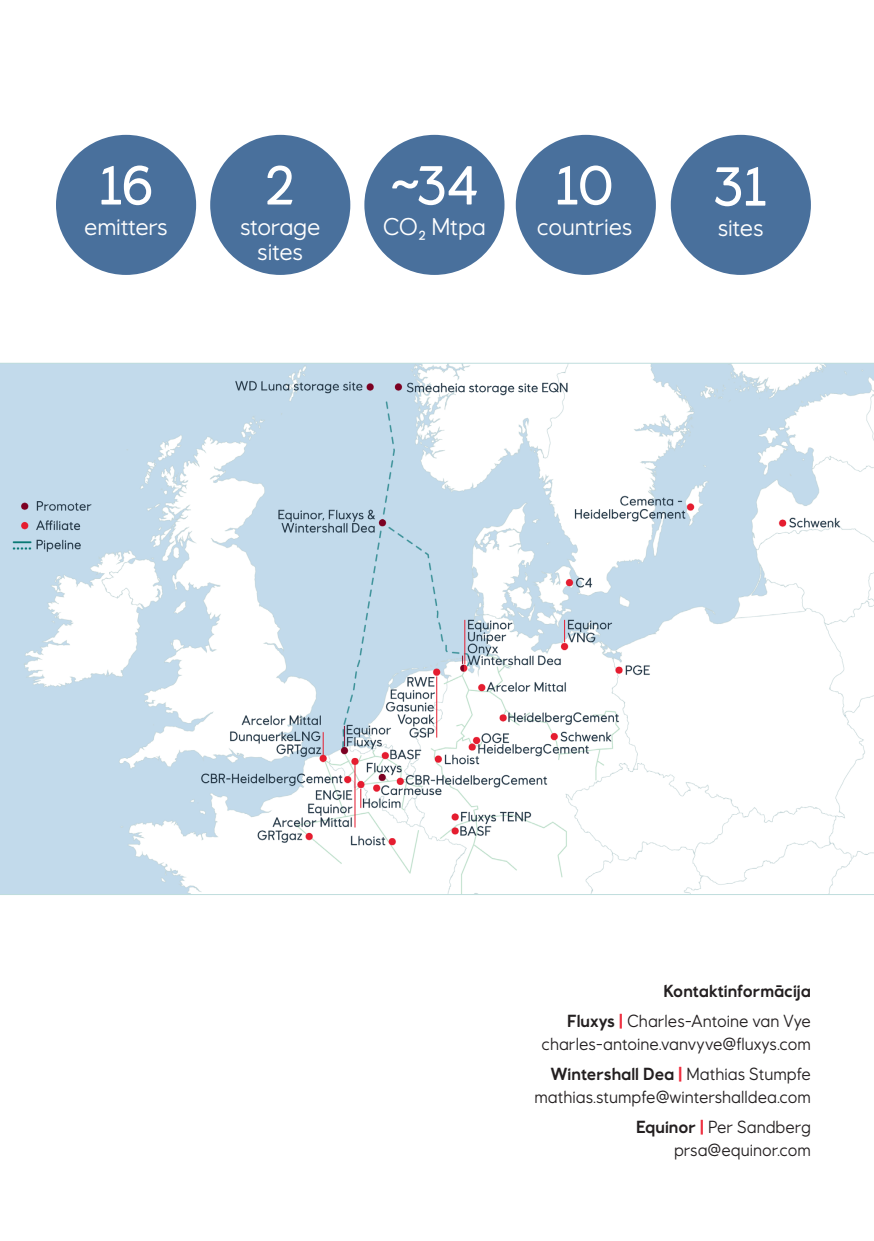
<style>
.page{position:relative;width:874px;height:1241px;background:#fff}
.page>*{position:absolute;margin:0;border:0;box-sizing:border-box;transform-origin:0 0}
.t1{font:500 54.77px "Equinor";letter-spacing:-.025em;color:#fff}
.t2{font:24.15px/25.6px "Equinor";letter-spacing:-.01em;color:#fff;text-align:center}
.t3{font:17.5px/22.8px "Equinor";color:#231f20;text-align:right}
.t4{font:700 17.5px "Equinor";color:#231f20}
.s1{font-weight:700}
.s2{font-weight:700;color:#ee2c3d}
</style>
<div class="page">
<svg style="left:0;top:363px;width:873px;height:531px"></svg>
<div style="left:56px;top:135px;width:140px;height:140px;background:#49709c;border-radius:50%"></div>
<div style="left:210px;top:135px;width:140px;height:140px;background:#49709c;border-radius:50%"></div>
<div style="left:364px;top:135px;width:140px;height:140px;background:#49709c;border-radius:50%"></div>
<div style="left:515px;top:135px;width:140px;height:140px;background:#49709c;border-radius:50%"></div>
<div style="left:670px;top:135px;width:140px;height:140px;background:#49709c;border-radius:50%"></div>
<p class="t1" style="left:99px;top:153px;width:56px">16</p>
<p class="t2" style="left:84px;top:213px;width:85px">emitters</p>
<p class="t1" style="left:265px;top:153px;width:32px">2</p>
<p class="t2" style="left:240px;top:213px;width:82px">storage sites</p>
<p class="t1" style="left:390px;top:153px;width:90px">~34</p>
<p class="t2" style="left:382px;top:213px;width:105px">CO₂ Mtpa</p>
<p class="t1" style="left:555px;top:153px;width:60px">10</p>
<p class="t2" style="left:536px;top:213px;width:97px">countries</p>
<p class="t1" style="left:713px;top:154px;width:56px">31</p>
<p class="t2" style="left:717px;top:215px;width:47px">sites</p>
<p class="t4" style="left:663px;top:979px;width:149px">Kontaktinformācija</p>
<p class="t3" style="left:541px;top:1009px;width:271px"><span class="s1">Fluxys</span> <span class="s2">|</span> Charles-Antoine van Vye charles-antoine.vanvyve@fluxys.com</p>
<p class="t3" style="left:534px;top:1062px;width:278px"><span class="s1">Wintershall Dea</span> <span class="s2">|</span> Mathias Stumpfe mathias.stumpfe@wintershalldea.com</p>
<p class="t3" style="left:635px;top:1114px;width:176px"><span class="s1">Equinor</span> <span class="s2">|</span> Per Sandberg prsa@equinor.com</p>
</div>
